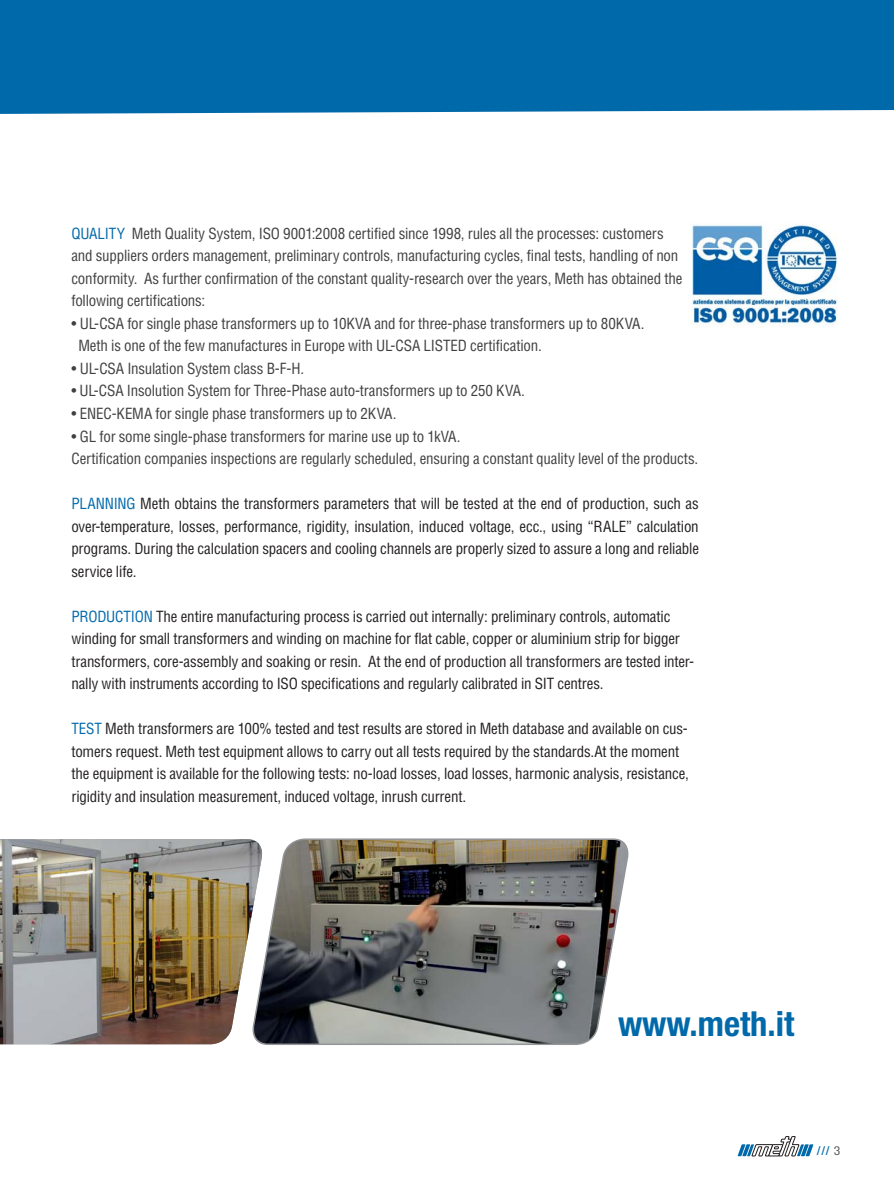
<style>
.page{position:relative;width:894px;height:1192px;background:#fff}
.page>*{position:absolute;margin:0;border:0;box-sizing:border-box;transform-origin:0 0}
.t1{font:700 condensed 34.5px "Helvetica Neue LT Std";color:#0069aa}
.t2{font:condensed 15px/22.5px "Helvetica";letter-spacing:-.01em;color:#231f20}
.t3{font:condensed 15px/22.5px "Helvetica";letter-spacing:-.01em;color:#404041}
.t4{font:12px "Monda";color:#0069aa}
.s1{color:#0069aa}
.s2{color:#58595b}
</style>
<div class="page">
<div style="left:0;top:0;width:894px;height:114px;background:#0069aa"></div>
<svg style="left:737px;top:1136px;width:76px;height:20px"></svg>
<img style="left:0;top:839px;width:248px;height:205px">
<img style="left:248px;top:838px;width:381px;height:207px">
<img style="left:691px;top:224px;width:147px;height:103px">
<p class="t3" style="left:71px;top:223px;width:612px"><span class="s1">QUALITY</span> Meth Quality System, ISO 9001:2008 certified since 1998, rules all the processes: customers and suppliers orders management, preliminary controls, manufacturing cycles, final tests, handling of non conformity. As further confirmation of the constant quality-research over the years, Meth has obtained the following certifications:</p>
<p class="t3" style="left:78px;top:313px;width:567px;text-indent:-7px">• UL-CSA for single phase transformers up to 10KVA and for three-phase transformers up to 80KVA.<br>Meth is one of the few manufactures in Europe with UL-CSA LISTED certification.</p>
<p class="t3" style="left:71px;top:358px;width:234px">• UL-CSA Insulation System class B-F-H.</p>
<p class="t3" style="left:71px;top:381px;width:455px">• UL-CSA Insolution System for Three-Phase auto-transformers up to 250 KVA.</p>
<p class="t3" style="left:71px;top:403px;width:326px">• ENEC-KEMA for single phase transformers up to 2KVA.</p>
<p class="t3" style="left:71px;top:426px;width:628px">• GL for some single-phase transformers for marine use up to 1kVA.<br>Certification companies inspections are regularly scheduled, ensuring a constant quality level of the products.</p>
<p class="t2" style="left:71px;top:493px;width:629px;text-align:justify"><span class="s1">PLANNING</span> Meth obtains the transformers parameters that will be tested at the end of production, such as over-temperature, losses, performance, rigidity, insulation, induced voltage, ecc., using “RALE” calculation programs. During the calculation spacers and cooling channels are properly sized to assure a long and reliable service life.</p>
<p class="t2" style="left:71px;top:606px;width:624px"><span class="s1">PRODUCTION</span> The entire manufacturing process is carried out internally: preliminary controls, automatic winding for small transformers and winding on machine for flat cable, copper or aluminium strip for bigger transformers, core-assembly and soaking or resin. At the end of production all transformers are tested inter&shy;nally with instruments according to ISO specifications and regularly calibrated in SIT centres.</p>
<p class="t2" style="left:71px;top:718px;width:619px"><span class="s1">TEST</span> Meth transformers are 100% tested and test results are stored in Meth database and available on cus&shy;tomers request. Meth test equipment allows to carry out all tests required by the standards.At the moment the equipment is available for the following tests: no-load losses, load losses, harmonic analysis, resistance, rigidity and insulation measurement, induced voltage, inrush current.</p>
<h1 class="t1" style="left:618px;top:1003px;width:178px">www.meth.it</h1>
<p class="t4" style="left:816px;top:1141px;width:25px">/// <span class="s2">3</span></p>
</div>
